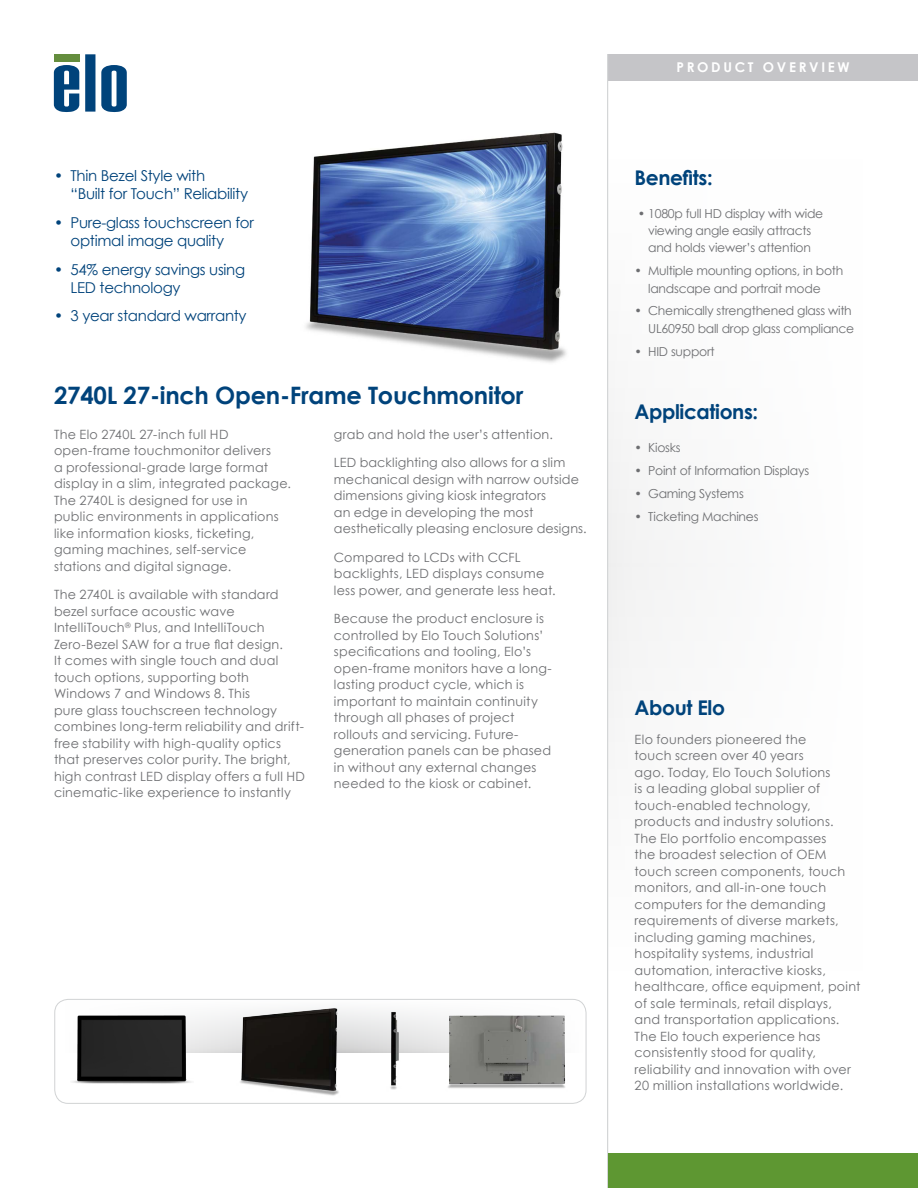
<style>
.page{position:relative;width:918px;height:1188px;background:#fff}
.page>*{position:absolute;margin:0;border:0;box-sizing:border-box;transform-origin:0 0}
.t1{font:700 24px "Century Gothic";letter-spacing:-.01em;color:#00437b}
.t2{font:700 20.25px "Century Gothic";letter-spacing:-.02em;color:#00437b}
.t3{font:15px/18px "Century Gothic";letter-spacing:-.02em;color:#00437b}
.t4{font:700 13.5px "Century Gothic";letter-spacing:.2em;color:#fff}
.t5{font:12.75px/16.5px "Century Gothic";letter-spacing:.02em;color:#6d6e71}
.t6{font:12.3px/17.2px "Century Gothic";letter-spacing:-.02em;color:#6d6e71;text-align:center}
</style>
<div class="page">
<svg style="left:56px;top:999px;width:531px;height:53px"></svg>
<div style="left:54px;top:999px;width:532px;height:105px;border:1px solid #d1d3d4;border-radius:13px"></div>
<img style="left:70px;top:1012px;width:123px;height:72px">
<img style="left:231px;top:1005px;width:116px;height:91px">
<img style="left:381px;top:1008px;width:26px;height:82px">
<img style="left:441px;top:1007px;width:131px;height:81px">
<img style="left:306px;top:132px;width:261px;height:231px">
<div style="left:608px;top:54px;width:310px;height:27px;background:#c5c5c8"></div>
<hr style="left:607px;top:54px;width:1px;height:1134px;background:#d1d3d4">
<div style="left:608px;top:1153px;width:310px;height:35px;background:#5e9732"></div>
<svg style="left:85px;top:54px;width:10px;height:58px"></svg>
<svg style="left:54px;top:65px;width:25px;height:47px"></svg>
<svg style="left:101px;top:65px;width:26px;height:47px"></svg>
<div style="left:54px;top:54px;width:26px;height:8px;background:#648d3d"></div>
<p class="t3" style="left:71px;top:166px;width:179px;text-indent:-17px">• Thin Bezel Style with<br>“Built for Touch” Reliability</p>
<p class="t3" style="left:71px;top:213px;width:185px;text-indent:-16px">• Pure-glass touchscreen for optimal image quality</p>
<p class="t3" style="left:71px;top:260px;width:176px;text-indent:-16px">• 54% energy savings using<br>LED technology</p>
<p class="t3" style="left:54px;top:307px;width:194px">• 3 year standard warranty</p>
<h1 class="t1" style="left:54px;top:380px;width:471px">2740L 27-inch Open-Frame Touchmonitor</h1>
<p class="t5" style="left:54px;top:426px;width:239px">The Elo 2740L 27-inch full HD open-frame touchmonitor delivers<br>a professional-grade large format display in a slim, integrated package.<br>The 2740L is designed for use in<br>public environments in applications like information kiosks, ticketing, gaming machines, self-service stations and digital signage.</p>
<p class="t5" style="left:54px;top:586px;width:253px">The 2740L is available with standard bezel surface acoustic wave IntelliTouch<sup>®</sup> Plus, and IntelliTouch Zero-Bezel SAW for a true flat design.<br>It comes with single touch and dual touch options, supporting both Windows 7 and Windows 8. This<br>pure glass touchscreen technology combines long-term reliability and drift&shy;free stability with high-quality optics that preserves color purity. The bright, high contrast LED display offers a full HD cinematic-like experience to instantly</p>
<p class="t5" style="left:334px;top:426px;width:221px">grab and hold the user’s attention.</p>
<p class="t5" style="left:334px;top:454px;width:254px">LED backlighting also allows for a slim mechanical design with narrow outside dimensions giving kiosk integrators<br>an edge in developing the most aesthetically pleasing enclosure designs.</p>
<p class="t5" style="left:334px;top:549px;width:223px">Compared to LCDs with CCFL backlights, LED displays consume less power, and generate less heat.</p>
<p class="t5" style="left:334px;top:610px;width:219px">Because the product enclosure is controlled by Elo Touch Solutions’ specifications and tooling, Elo’s open-frame monitors have a long&shy;lasting product cycle, which is important to maintain continuity through all phases of project rollouts and servicing. Future&shy;generation panels can be phased in without any external changes needed to the kiosk or cabinet.</p>
<p class="t4" style="left:676px;top:58px;width:175px">PRODUCT OVERVIEW</p>
<h2 class="t2" style="left:635px;top:165px;width:80px">Benefits:</h2>
<p class="t6" style="left:638px;top:205px;width:187px">• 1080p full HD display with wide viewing angle easily attracts and holds viewer’s attention</p>
<p class="t6" style="left:648px;top:262px;width:197px;text-align:left;text-indent:-14px">• Multiple mounting options, in both landscape and portrait mode</p>
<p class="t6" style="left:635px;top:302px;width:221px;text-align:right">• Chemically strengthened glass with<br>UL60950 ball drop glass compliance</p>
<p class="t6" style="left:635px;top:342px;width:82px">• HID support</p>
<h2 class="t2" style="left:635px;top:399px;width:125px">Applications:</h2>
<p class="t6" style="left:635px;top:439px;width:47px">• Kiosks</p>
<p class="t6" style="left:635px;top:462px;width:176px">• Point of Information Displays</p>
<p class="t6" style="left:635px;top:485px;width:111px">• Gaming Systems</p>
<p class="t6" style="left:635px;top:507px;width:125px">• Ticketing Machines</p>
<h2 class="t2" style="left:635px;top:695px;width:92px">About Elo</h2>
<p class="t5" style="left:635px;top:731px;width:227px">Elo founders pioneered the<br>touch screen over 40 years<br>ago. Today, Elo Touch Solutions<br>is a leading global supplier of touch-enabled technology, products and industry solutions.<br>The Elo portfolio encompasses<br>the broadest selection of OEM touch screen components, touch monitors, and all-in-one touch computers for the demanding requirements of diverse markets, including gaming machines, hospitality systems, industrial automation, interactive kiosks, healthcare, office equipment, point of sale terminals, retail displays, and transportation applications.<br>The Elo touch experience has consistently stood for quality, reliability and innovation with over<br>20 million installations worldwide.</p>
</div>
